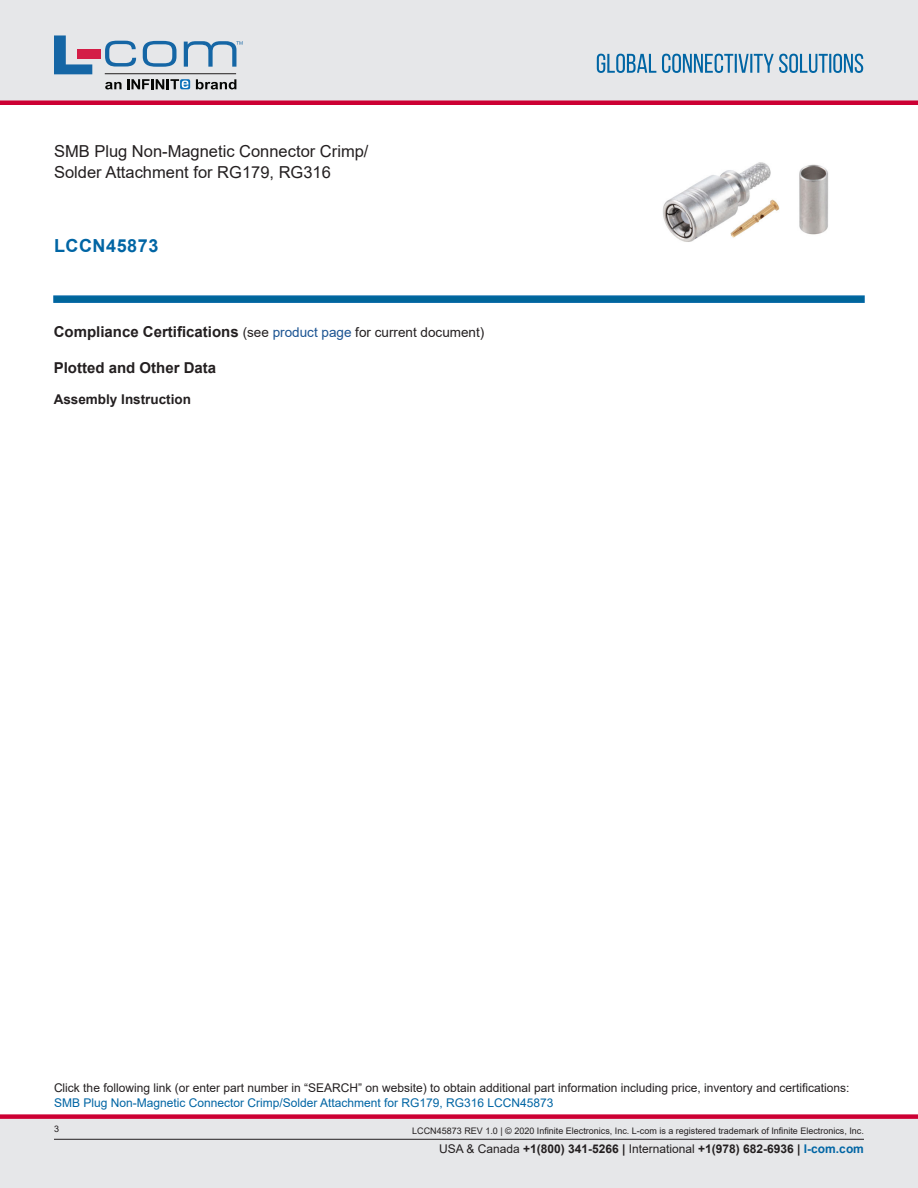
<style>
.page{position:relative;width:918px;height:1188px;background:#fff}
.page>*{position:absolute;margin:0;border:0;box-sizing:border-box;transform-origin:0 0}
.PN{font:700 18px "Arial";letter-spacing:.03em;color:#0065a4}
.Web_Description_Para{font:16.5px/21px "Arial";color:#231f20}
.Head1_for_Compliance{font:700 15px "Arial";color:#231f20}
.Head2{font:700 13.5px "Arial";color:#231f20}
.Description_and_PN_L{font:12px/14.4px "Arial";color:#231f20}
.t1{font:700 12px "Arial";color:#231f20}
.t2{font:9px "Arial";color:#231f20}
.s1{font-weight:400;font-size:13.5px}
.s2{font-weight:400;font-size:13.5px;color:#1a5392}
.s3{color:#0065a4}
.s4{font-weight:400}
</style>
<div class="page">
<div style="left:0;top:0;width:918px;height:102px;background:#e6e7e9"></div>
<div style="left:0;top:100px;width:918px;height:5px;background:#c03"></div>
<svg style="left:597px;top:54px;width:266px;height:19px"></svg>
<div style="left:0;top:1119px;width:918px;height:69px;background:#e6e7e9"></div>
<div style="left:0;top:1114px;width:918px;height:5px;background:#c03"></div>
<hr style="left:54px;top:1139px;width:810px;height:1px;background:#231f20">
<hr style="left:105px;top:73px;width:131px;height:1px;background:#211e1e">
<svg style="left:54px;top:35px;width:38px;height:39px"></svg>
<svg style="left:143px;top:41px;width:34px;height:26px"></svg>
<svg style="left:105px;top:41px;width:31px;height:26px"></svg>
<div style="left:77px;top:49px;width:23px;height:10px;background:#d41e47"></div>
<svg style="left:180px;top:79px;width:10px;height:10px"></svg>
<svg style="left:196px;top:79px;width:40px;height:10px"></svg>
<svg style="left:105px;top:79px;width:83px;height:10px"></svg>
<svg style="left:184px;top:41px;width:59px;height:26px"></svg>
<svg style="left:53px;top:295px;width:812px;height:8px;background:#0f6ea3"></svg>
<img style="left:663px;top:162px;width:165px;height:80px">
<h1 class="Web_Description_Para" style="left:54px;top:141px;width:316px">SMB Plug Non-Magnetic Connector Crimp/<br>Solder Attachment for RG179, RG316</h1>
<p class="PN" style="left:54px;top:233px;width:106px">LCCN45873</p>
<p class="Head1_for_Compliance" style="left:54px;top:321px;width:432px">Compliance Certifications <span class="s1">(see</span> <span class="s2">product page</span> <span class="s1">for current document)</span></p>
<p class="Head1_for_Compliance" style="left:54px;top:357px;width:164px">Plotted and Other Data</p>
<p class="Head2" style="left:54px;top:390px;width:139px">Assembly Instruction</p>
<p class="Description_and_PN_L" style="left:54px;top:1081px;width:797px">Click the following link (or enter part number in “SEARCH” on website) to obtain additional part information including price, inventory and certifications:<br><span class="s3">SMB Plug Non-Magnetic Connector Crimp/Solder Attachment for RG179, RG316 LCCN45873</span></p>
<p class="t2" style="left:54px;top:1123px;width:7px">3</p>
<p class="t2" style="left:412px;top:1125px;width:453px">LCCN45873 REV 1.0 | © 2020 Infinite Electronics, Inc. L-com is a registered trademark of Infinite Electronics, Inc.</p>
<p class="t1" style="left:439px;top:1140px;width:426px"><span class="s4">USA &amp; Canada</span> +1(800) 341-5266 | <span class="s4">International</span> +1(978) 682-6936 | <span class="s3">l-com.com</span></p>
</div>
